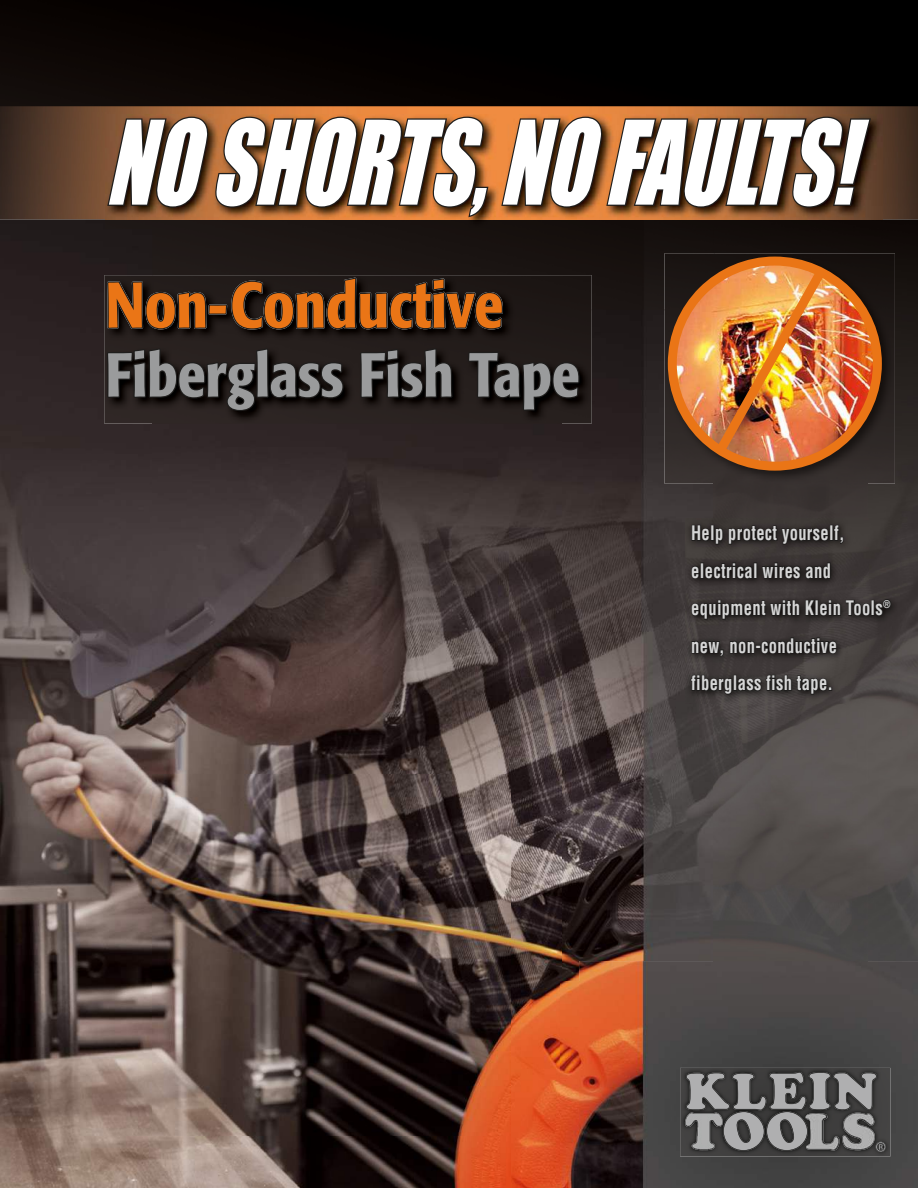
<style>
.page{position:relative;width:918px;height:1188px;background:#fff}
.page>*{position:absolute;margin:0;border:0;box-sizing:border-box;transform-origin:0 0}
.t1{font:italic 107.55px "Impact";color:#fff;scale:.77 1}
.t2{font:500 condensed 63.6px "Formata";color:#ea7516}
.t3{font:500 condensed 61.35px "Formata";color:#9a9b9c}
.t4{font:700 condensed 19.5px/37.5px "Helvetica";letter-spacing:.02em;color:#d6d6d6;scale:.85 1}
</style>
<div class="page">
<img style="left:0;top:0;width:918px;height:219px">
<img style="left:0;top:219px;width:152px;height:918px">
<div style="left:152px;top:229px;width:562px;height:81px;background:#1a1412"></div>
<div style="left:714px;top:219px;width:204px;height:39px;background:#120d0a"></div>
<img style="left:868px;top:258px;width:50px;height:703px">
<img style="left:561px;top:310px;width:153px;height:671px">
<img style="left:152px;top:424px;width:358px;height:713px">
<img style="left:510px;top:424px;width:51px;height:764px">
<div style="left:714px;top:484px;width:154px;height:35px;background:#3b3533"></div>
<img style="left:714px;top:703px;width:154px;height:258px">
<img style="left:561px;top:981px;width:18px;height:207px">
<img style="left:0;top:1137px;width:510px;height:51px">
<img style="left:685px;top:519px;width:215px;height:184px">
<svg style="left:691px;top:524px;width:153px;height:21px;background:#272423"></svg>
<svg style="left:691px;top:562px;width:62px;height:17px"></svg>
<div style="left:754px;top:562px;width:3px;height:16px;border:1px solid #1f1e1d"></div>
<svg style="left:761px;top:562px;width:70px;height:17px"></svg>
<svg style="left:691px;top:598px;width:201px;height:22px;background:#282524"></svg>
<svg style="left:691px;top:637px;width:146px;height:20px;background:#282524"></svg>
<svg style="left:690px;top:674px;width:142px;height:21px;background:#2b2927"></svg>
<img style="left:104px;top:275px;width:488px;height:149px">
<svg style="left:107px;top:278px;width:396px;height:52px;background:#1c1817"></svg>
<svg style="left:106px;top:346px;width:239px;height:66px;background:#191513"></svg>
<svg style="left:359px;top:347px;width:95px;height:53px;background:#151110"></svg>
<svg style="left:467px;top:351px;width:114px;height:61px;background:#161211"></svg>
<img style="left:665px;top:253px;width:230px;height:231px">
<img style="left:668px;top:257px;width:214px;height:214px">
<img style="left:715px;top:269px;width:110px;height:186px">
<img style="left:105px;top:114px;width:778px;height:115px">
<svg style="left:106px;top:115px;width:384px;height:104px;background:#533018"></svg>
<svg style="left:500px;top:108px;width:373px;height:101px;background:#512f18"></svg>
<img style="left:579px;top:961px;width:339px;height:227px">
<img style="left:680px;top:1068px;width:210px;height:88px">
<svg style="left:686px;top:1072px;width:200px;height:80px;background:#6d6d6d"></svg>
<img style="left:685px;top:1113px;width:38px;height:37px">
<img style="left:806px;top:1113px;width:69px;height:38px">
<h1 class="t1" style="left:105px;top:118px;width:999px">NO SHORTS,NO FAULTS!</h1>
<h2 class="t2" style="left:105px;top:279px;width:399px">Non-Conductive</h2>
<h3 class="t3" style="left:105px;top:350px;width:476px">Fiberglass Fish Tape</h3>
<p class="t4" style="left:691px;top:516px;width:236px">Help protect yourself, electrical wires and equipment with Klein Tools<sup>® </sup>new, non-conductive fiberglass fish tape.</p>
</div>
